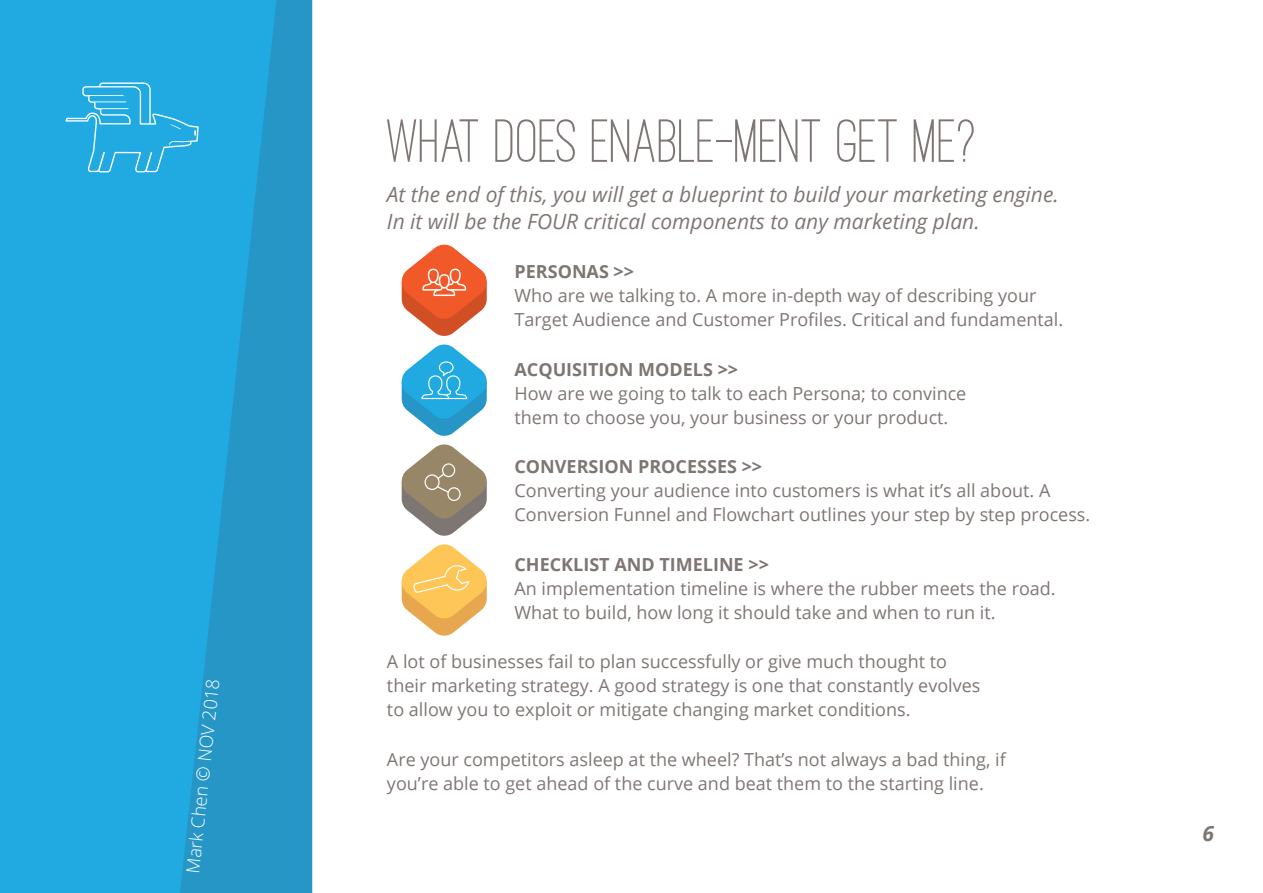
<style>
.page{position:relative;width:1263px;height:893px;background:#fff}
.page>*{position:absolute;margin:0;border:0;box-sizing:border-box;transform-origin:0 0}
.t1{font:500 63px "Ostrich Sans";color:#7f7673}
.t2{font:italic 21px/27px "Open Sans";color:#7f7673}
.t3{font:italic 700 21px "Open Sans";color:#7d7673}
.t4{font:18px/24px "Open Sans";color:#7f7673}
.t5{font:300 18px "Open Sans";color:#fff}
.s1{font-weight:700}
</style>
<div class="page">
<div style="left:0;top:0;width:180px;height:893px;background:#21aae1"></div>
<svg style="left:180px;top:0;width:132px;height:893px;background:#249dd0"></svg>
<svg style="left:66px;top:82px;width:133px;height:90px;background:#34b1e3"></svg>
<svg style="left:401px;top:444px;width:86px;height:92px"></svg>
<svg style="left:401px;top:244px;width:86px;height:92px"></svg>
<svg style="left:401px;top:344px;width:86px;height:92px"></svg>
<svg style="left:401px;top:544px;width:86px;height:92px"></svg>
<p class="t5" style="left:180px;top:872px;width:197px;rotate:-84deg">Mark Chen © NOV 2018</p>
<p class="t1" style="left:387px;top:111px;width:591px">WHAT DOES ENABLE-MENT GET ME?</p>
<p class="t2" style="left:387px;top:180px;width:673px">At the end of this, you will get a blueprint to build your marketing engine.<br>In it will be the FOUR critical components to any marketing plan.</p>
<p class="t4" style="left:514px;top:259px;width:550px"><span class="s1">PERSONAS &gt;&gt;<br></span>Who are we talking to. A more in-depth way of describing your<br>Target Audience and Customer Profiles. Critical and fundamental.</p>
<p class="t4" style="left:514px;top:357px;width:453px"><span class="s1">ACQUISITION MODELS &gt;&gt;<br></span>How are we going to talk to each Persona; to convince them to choose you, your business or your product.</p>
<p class="t4" style="left:514px;top:454px;width:577px"><span class="s1">CONVERSION PROCESSES &gt;&gt;<br></span>Converting your audience into customers is what it’s all about. A<br>Conversion Funnel and Flowchart outlines your step by step process.</p>
<p class="t4" style="left:514px;top:552px;width:543px"><span class="s1">CHECKLIST AND TIMELINE &gt;&gt;<br></span>An implementation timeline is where the rubber meets the road.<br>What to build, how long it should take and when to run it.</p>
<p class="t4" style="left:387px;top:649px;width:595px">A lot of businesses fail to plan successfully or give much thought to their marketing strategy. A good strategy is one that constantly evolves to allow you to exploit or mitigate changing market conditions.</p>
<p class="t4" style="left:387px;top:747px;width:620px">Are your competitors asleep at the wheel? That’s not always a bad thing, if you’re able to get ahead of the curve and beat them to the starting line.</p>
<p class="t3" style="left:1202px;top:819px;width:13px">6</p>
</div>
